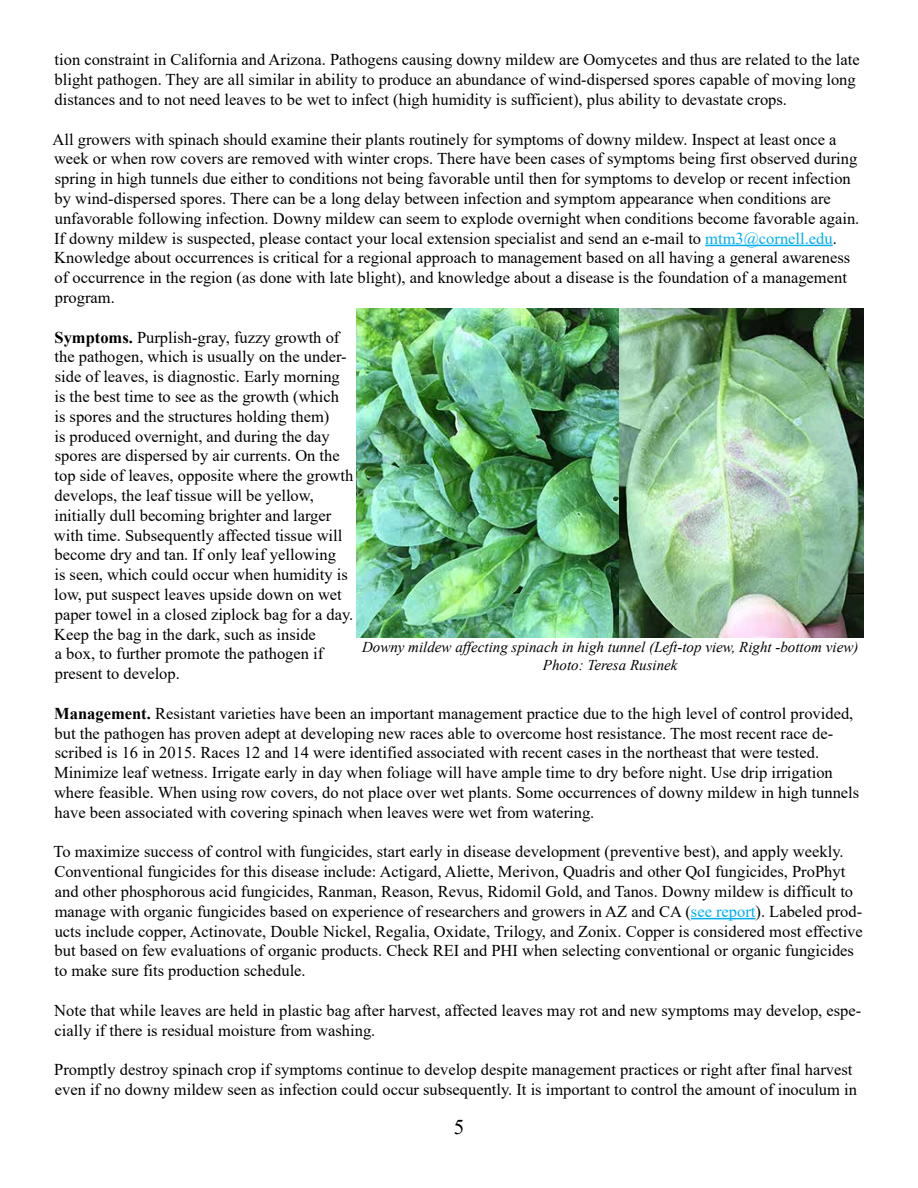
<style>
.page{position:relative;width:918px;height:1188px;background:#fff}
.page>*{position:absolute;margin:0;border:0;box-sizing:border-box;transform-origin:0 0}
.t1{font:21px "Times New Roman";color:#000}
.t2{font:16.5px/19.8px "Times New Roman";color:#000}
.t3{font:italic 15px/18px "Times New Roman";color:#000;text-align:center}
.s1{color:#00aeef}
.s2{font-weight:700}
</style>
<div class="page">
<hr style="left:705px;top:245px;width:128px;height:1px;background:#00aeef">
<hr style="left:691px;top:918px;width:65px;height:1px;background:#00aeef">
<img style="left:356px;top:309px;width:508px;height:329px">
<p class="t2" style="left:55px;top:49px;width:807px">tion constraint in California and Arizona. Pathogens causing downy mildew are Oomycetes and thus are related to the late blight pathogen. They are all similar in ability to produce an abundance of wind-dispersed spores capable of moving long distances and to not need leaves to be wet to infect (high humidity is sufficient), plus ability to devastate crops.</p>
<p class="t2" style="left:53px;top:129px;width:808px">All growers with spinach should examine their plants routinely for symptoms of downy mildew. Inspect at least once a week or when row covers are removed with winter crops. There have been cases of symptoms being first observed during spring in high tunnels due either to conditions not being favorable until then for symptoms to develop or recent infection by wind-dispersed spores. There can be a long delay between infection and symptom appearance when conditions are unfavorable following infection. Downy mildew can seem to explode overnight when conditions become favorable again.<br>If downy mildew is suspected, please contact your local extension specialist and send an e-mail to <span class="s1">mtm3@cornell.edu</span>.<br>Knowledge about occurrences is critical for a regional approach to management based on all having a general awareness of occurrence in the region (as done with late blight), and knowledge about a disease is the foundation of a management program.</p>
<p class="t2" style="left:54px;top:327px;width:301px"><span class="s2">Symptoms.</span> Purplish-gray, fuzzy growth of the pathogen, which is usually on the under&shy;side of leaves, is diagnostic. Early morning is the best time to see as the growth (which is spores and the structures holding them)<br>is produced overnight, and during the day spores are dispersed by air currents. On the top side of leaves, opposite where the growth develops, the leaf tissue will be yellow, initially dull becoming brighter and larger with time. Subsequently affected tissue will become dry and tan. If only leaf yellowing<br>is seen, which could occur when humidity is low, put suspect leaves upside down on wet paper towel in a closed ziplock bag for a day.<br>Keep the bag in the dark, such as inside<br>a box, to further promote the pathogen if present to develop.</p>
<p class="t2" style="left:54px;top:703px;width:807px"><span class="s2">Management.</span> Resistant varieties have been an important management practice due to the high level of control provided, but the pathogen has proven adept at developing new races able to overcome host resistance. The most recent race de&shy;scribed is 16 in 2015. Races 12 and 14 were identified associated with recent cases in the northeast that were tested.<br>Minimize leaf wetness. Irrigate early in day when foliage will have ample time to dry before night. Use drip irrigation where feasible. When using row covers, do not place over wet plants. Some occurrences of downy mildew in high tunnels have been associated with covering spinach when leaves were wet from watering.</p>
<p class="t2" style="left:54px;top:841px;width:811px">To maximize success of control with fungicides, start early in disease development (preventive best), and apply weekly.<br>Conventional fungicides for this disease include: Actigard, Aliette, Merivon, Quadris and other QoI fungicides, ProPhyt and other phosphorous acid fungicides, Ranman, Reason, Revus, Ridomil Gold, and Tanos. Downy mildew is difficult to manage with organic fungicides based on experience of researchers and growers in AZ and CA (<span class="s1">see report</span>). Labeled prod&shy;ucts include copper, Actinovate, Double Nickel, Regalia, Oxidate, Trilogy, and Zonix. Copper is considered most effective but based on few evaluations of organic products. Check REI and PHI when selecting conventional or organic fungicides to make sure fits production schedule.</p>
<p class="t2" style="left:54px;top:1000px;width:808px">Note that while leaves are held in plastic bag after harvest, affected leaves may rot and new symptoms may develop, espe&shy;cially if there is residual moisture from washing.</p>
<p class="t2" style="left:54px;top:1059px;width:804px">Promptly destroy spinach crop if symptoms continue to develop despite management practices or right after final harvest even if no downy mildew seen as infection could occur subsequently. It is important to control the amount of inoculum in</p>
<p class="t3" style="left:362px;top:637px;width:498px">Downy mildew affecting spinach in high tunnel (Left-top view, Right -bottom view)<br>Photo: Teresa Rusinek</p>
<p class="t1" style="left:454px;top:1112px;width:12px">5</p>
</div>
